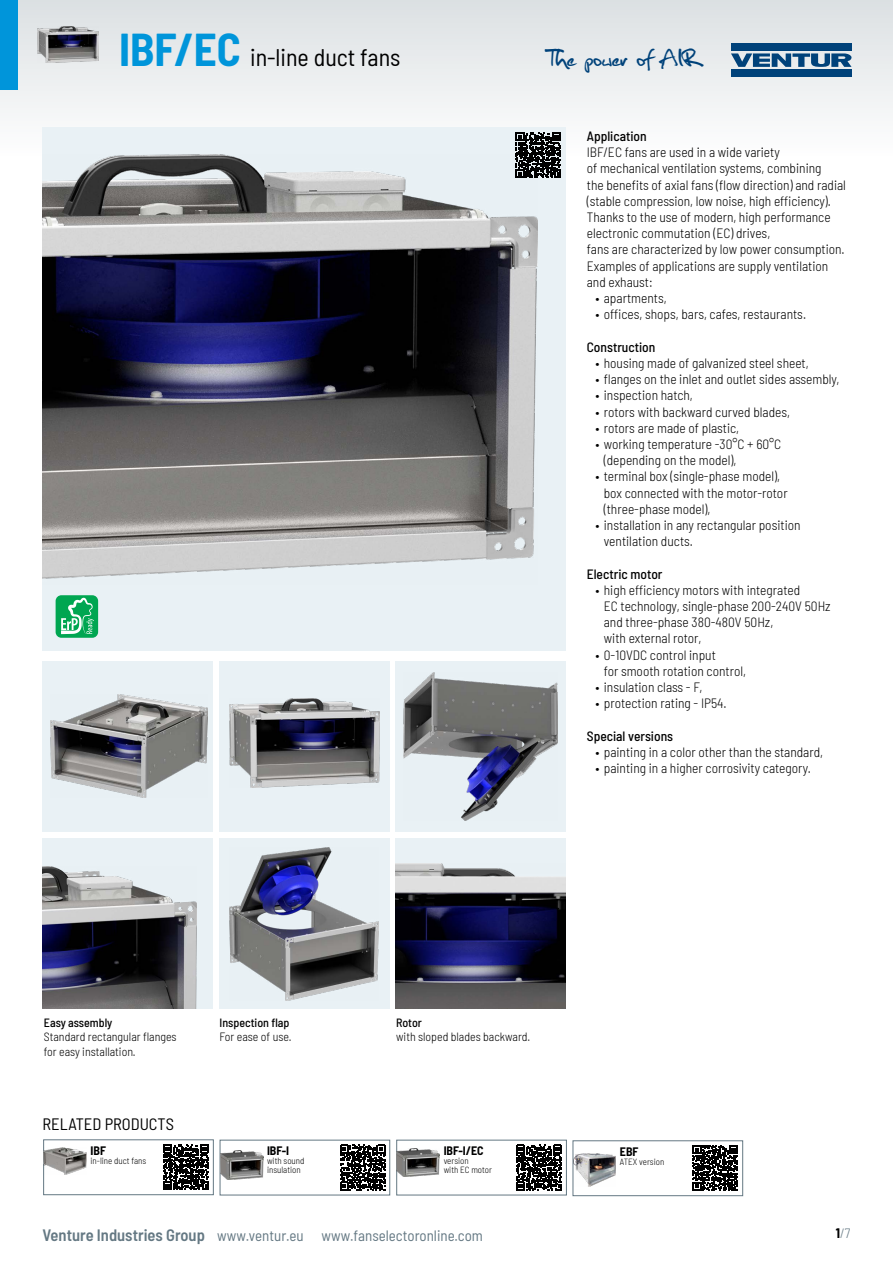
<style>
.page{position:relative;width:893px;height:1263px;background:#fff}
.page>*{position:absolute;margin:0;border:0;box-sizing:border-box;transform-origin:0 0}
.t1{font:32.4px "Christopherhand";color:#00427a}
.t2{font:semi-condensed 24px "Barlow";color:#000}
.t3{font:semi-condensed 16.5px "Barlow";color:#000}
.t4{font:semi-condensed 15px "Barlow";color:#647883}
.t5{font:300 semi-condensed 13.5px/16.2px "Barlow";color:#000}
.t6{font:500 semi-condensed 13.5px "Barlow";color:#000}
.t7{font:300 semi-condensed 13.5px "Barlow";color:#647883}
.t8{font:300 semi-condensed 12px/14.4px "Barlow";color:#000}
.t9{font:500 semi-condensed 12px "Barlow";color:#000}
.t10{font:700 semi-condensed 12px "Barlow";color:#000}
.t11{font:300 semi-condensed 9px/9px "Barlow";color:#000}
.s1{font-weight:700;font-size:45px;color:#0095da}
.s2{font-weight:600;font-size:16.5px}
.s3{font-weight:700;color:#000}
</style>
<div class="page">
<div style="left:0;top:0;width:893px;height:157px;background:linear-gradient(to bottom,#dbe0e2,#fefefe)"></div>
<div style="left:0;top:0;width:17px;height:89px;background:#0095da"></div>
<img style="left:38px;top:27px;width:60px;height:36px">
<svg style="left:731px;top:53px;width:120px;height:14px;background:#5782a5"></svg>
<div style="left:731px;top:69px;width:120px;height:8px;background:#00427a"></div>
<div style="left:731px;top:43px;width:120px;height:8px;background:#00427a"></div>
<div style="left:220px;top:1140px;width:170px;height:55px;border:1px solid #647883"></div>
<div style="left:43px;top:1139px;width:171px;height:56px;border:1px solid #647883"></div>
<div style="left:396px;top:1140px;width:171px;height:55px;border:1px solid #647883"></div>
<div style="left:573px;top:1140px;width:170px;height:56px;border:1px solid #647883"></div>
<img style="left:221px;top:1150px;width:42px;height:29px">
<img style="left:44px;top:1148px;width:42px;height:27px">
<img style="left:397px;top:1148px;width:42px;height:29px">
<img style="left:573px;top:1153px;width:43px;height:33px">
<svg style="left:340px;top:1145px;width:45px;height:45px"></svg>
<svg style="left:163px;top:1144px;width:46px;height:46px"></svg>
<svg style="left:516px;top:1145px;width:46px;height:45px"></svg>
<svg style="left:692px;top:1145px;width:46px;height:46px"></svg>
<div style="left:43px;top:127px;width:523px;height:523px;background:#e9f1f5"></div>
<img style="left:43px;top:155px;width:495px;height:424px">
<div style="left:396px;top:839px;width:170px;height:170px;background:#e9f1f5"></div>
<img style="left:396px;top:864px;width:170px;height:145px">
<div style="left:219px;top:661px;width:170px;height:170px;background:#e9f1f5"></div>
<img style="left:229px;top:698px;width:150px;height:89px">
<div style="left:396px;top:661px;width:170px;height:170px;background:#e9f1f5"></div>
<img style="left:403px;top:672px;width:155px;height:148px">
<div style="left:219px;top:839px;width:170px;height:170px;background:#e9f1f5"></div>
<img style="left:230px;top:847px;width:149px;height:153px">
<div style="left:43px;top:661px;width:170px;height:170px;background:#e9f1f5"></div>
<img style="left:51px;top:695px;width:157px;height:103px">
<div style="left:43px;top:839px;width:170px;height:170px;background:#e9f1f5"></div>
<img style="left:43px;top:866px;width:153px;height:143px">
<div style="left:56px;top:595px;width:42px;height:43px;background:#00a651;border-radius:6px"></div>
<svg style="left:61px;top:598px;width:33px;height:36px"></svg>
<svg style="left:515px;top:132px;width:46px;height:46px"></svg>
<h2 class="t2" style="left:119px;top:40px;width:283px"><span class="s1">IBF/EC</span> in-line duct fans</h2>
<h1 class="t1" style="left:550px;top:44px;width:153px">The power of AIR</h1>
<p class="t6" style="left:587px;top:126px;width:61px">Application</p>
<p class="t5" style="left:587px;top:143px;width:261px">IBF/EC fans are used in a wide variety<br>of mechanical ventilation systems, combining<br>the benefits of axial fans (flow direction) and radial (stable compression, low noise, high efficiency).<br>Thanks to the use of modern, high performance electronic commutation (EC) drives,<br>fans are characterized by low power consumption.<br>Examples of applications are supply ventilation and exhaust:</p>
<p class="t5" style="left:595px;top:289px;width:73px">• apartments,</p>
<p class="t5" style="left:595px;top:305px;width:212px">• offices, shops, bars, cafes, restaurants.</p>
<p class="t6" style="left:587px;top:337px;width:70px">Construction</p>
<p class="t5" style="left:595px;top:354px;width:215px">• housing made of galvanized steel sheet,</p>
<p class="t5" style="left:595px;top:370px;width:246px">• flanges on the inlet and outlet sides assembly,</p>
<p class="t5" style="left:595px;top:386px;width:99px">• inspection hatch,</p>
<p class="t5" style="left:595px;top:403px;width:196px">• rotors with backward curved blades,</p>
<p class="t5" style="left:595px;top:419px;width:145px">• rotors are made of plastic,</p>
<p class="t5" style="left:604px;top:435px;width:179px;text-indent:-9px">• working temperature -30°C + 60°C (depending on the model),</p>
<p class="t5" style="left:604px;top:467px;width:185px;text-indent:-9px">• terminal box (single-phase model), box connected with the motor-rotor (three-phase model),</p>
<p class="t5" style="left:604px;top:516px;width:198px;text-indent:-9px">• installation in any rectangular position ventilation ducts.</p>
<p class="t6" style="left:587px;top:564px;width:77px">Electric motor</p>
<p class="t5" style="left:604px;top:581px;width:228px;text-indent:-9px">• high efficiency motors with integrated<br>EC technology, single-phase 200-240V 50Hz and three-phase 380-480V 50Hz,<br>with external rotor,</p>
<p class="t5" style="left:604px;top:646px;width:144px;text-indent:-9px">• 0-10VDC control input<br>for smooth rotation control,</p>
<p class="t5" style="left:595px;top:678px;width:109px">• insulation class - F,</p>
<p class="t5" style="left:595px;top:694px;width:133px">• protection rating - IP54.</p>
<p class="t6" style="left:587px;top:726px;width:88px">Special versions</p>
<p class="t5" style="left:595px;top:743px;width:229px">• painting in a color other than the standard,</p>
<p class="t5" style="left:595px;top:759px;width:217px">• painting in a higher corrosivity category.</p>
<p class="t9" style="left:44px;top:1014px;width:70px">Easy assembly</p>
<p class="t8" style="left:44px;top:1029px;width:134px">Standard rectangular flanges for easy installation.</p>
<p class="t3" style="left:43px;top:1112px;width:133px">RELATED PRODUCTS</p>
<p class="t10" style="left:91px;top:1142px;width:17px">IBF</p>
<p class="t11" style="left:91px;top:1155px;width:57px">in-line duct fans</p>
<p class="t9" style="left:219px;top:1014px;width:72px">Inspection flap</p>
<p class="t8" style="left:219px;top:1029px;width:74px">For ease of use.</p>
<p class="t10" style="left:267px;top:1142px;width:24px">IBF-I</p>
<p class="t11" style="left:267px;top:1156px;width:39px">with sound insulation</p>
<p class="t9" style="left:396px;top:1014px;width:27px">Rotor</p>
<p class="t8" style="left:396px;top:1029px;width:136px">with sloped blades backward.</p>
<p class="t10" style="left:444px;top:1142px;width:42px">IBF-I/EC</p>
<p class="t11" style="left:444px;top:1156px;width:50px">version<br>with EC motor</p>
<p class="t10" style="left:620px;top:1143px;width:20px">EBF</p>
<p class="t11" style="left:620px;top:1156px;width:46px">ATEX version</p>
<p class="t4" style="left:43px;top:1225px;width:442px"><span class="s2">Venture Industries Group</span> www.ventur.eu www.fanselectoronline.com</p>
<p class="t7" style="left:836px;top:1224px;width:16px"><span class="s3">1</span>/7</p>
</div>
